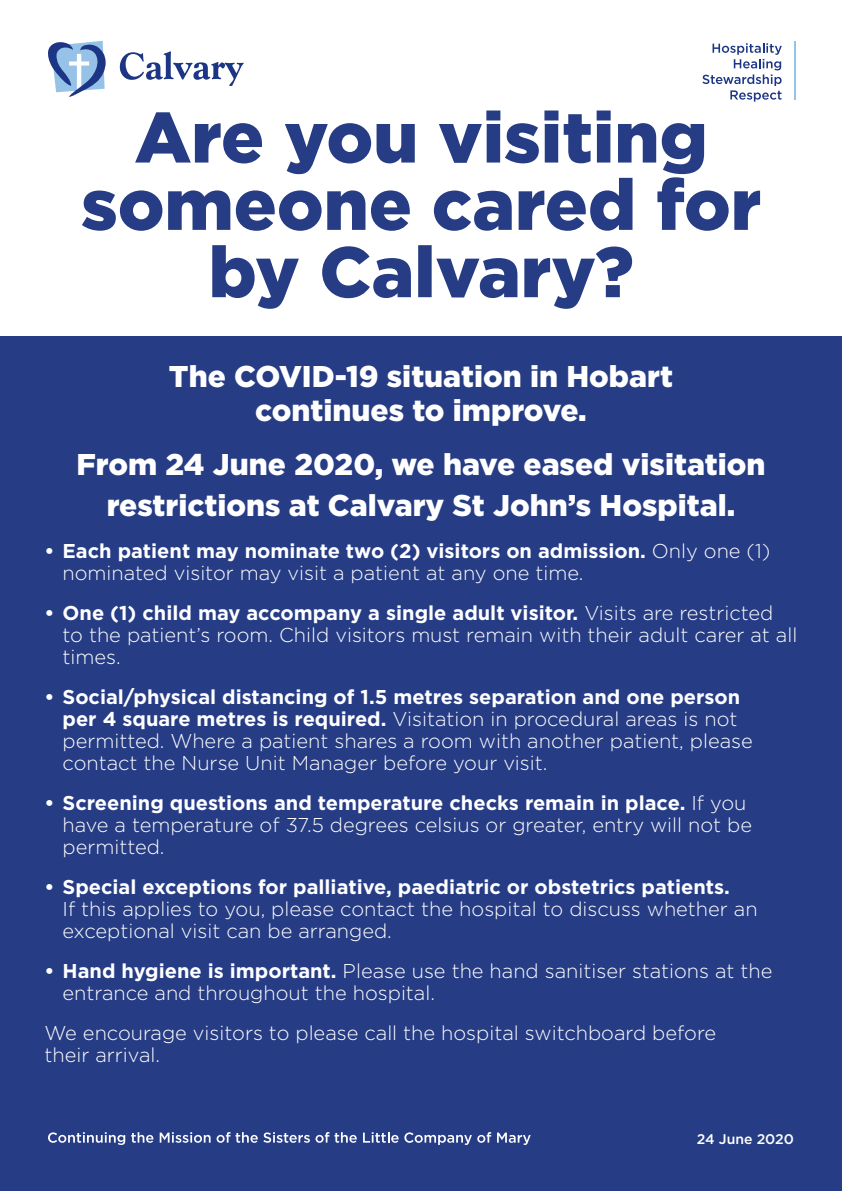
<style>
.page{position:relative;width:842px;height:1191px;background:#fff}
.page>*{position:absolute;margin:0;border:0;box-sizing:border-box;transform-origin:0 0}
.t1{font:900 30px/34px "Gotham";color:#fff;text-align:center}
.t2{font:300 20px/22px "Gotham";color:#fff}
.t3{font:500 14px "Gotham";color:#fff}
.s1{font-weight:700}
</style>
<div class="page">
<div style="left:0;top:336px;width:842px;height:855px;background:#263c85"></div>
<svg style="left:48px;top:40px;width:58px;height:57px"></svg>
<svg style="left:120px;top:51px;width:124px;height:35px"></svg>
<svg style="left:48px;top:1132px;width:77px;height:13px"></svg>
<svg style="left:131px;top:1132px;width:22px;height:10px"></svg>
<svg style="left:160px;top:1132px;width:51px;height:10px"></svg>
<svg style="left:217px;top:1132px;width:140px;height:10px"></svg>
<svg style="left:363px;top:1132px;width:128px;height:13px"></svg>
<svg style="left:497px;top:1132px;width:34px;height:13px"></svg>
<svg style="left:702px;top:43px;width:80px;height:59px"></svg>
<hr style="left:794px;top:41px;width:2px;height:58px;background:#96c2e8">
<svg style="left:212px;top:245px;width:420px;height:64px"></svg>
<svg style="left:82px;top:110px;width:678px;height:121px"></svg>
<p class="t1" style="left:169px;top:359px;width:505px">The COVID-19 situation in Hobart continues to improve.</p>
<p class="t1" style="left:76px;top:443px;width:690px;line-height:41.2px">From 24 June 2020, we have eased visitation restrictions at Calvary St John’s Hospital.</p>
<p class="t2" style="left:63px;top:539px;width:709px;text-indent:-18px"><span class="s1">• Each patient may nominate two (2) visitors on admission.</span> Only one (1) nominated visitor may visit a patient at any one time.</p>
<p class="t2" style="left:63px;top:601px;width:736px;text-indent:-18px"><span class="s1">• One (1) child may accompany a single adult visitor.</span> Visits are restricted to the patient’s room. Child visitors must remain with their adult carer at all times.</p>
<p class="t2" style="left:63px;top:685px;width:692px;text-indent:-18px"><span class="s1">• Social/physical distancing of 1.5 metres separation and one person per 4 square metres is required.</span> Visitation in procedural areas is not permitted. Where a patient shares a room with another patient, please contact the Nurse Unit Manager before your visit.</p>
<p class="t2" style="left:63px;top:791px;width:691px;text-indent:-18px"><span class="s1">• Screening questions and temperature checks remain in place.</span> If you have a temperature of 37.5 degrees celsius or greater, entry will not be permitted.</p>
<p class="t2" style="left:63px;top:875px;width:697px;text-indent:-18px"><span class="s1">• Special exceptions for palliative, paediatric or obstetrics patients.<br></span>If this applies to you, please contact the hospital to discuss whether an exceptional visit can be arranged.</p>
<p class="t2" style="left:63px;top:959px;width:711px;text-indent:-18px"><span class="s1">• Hand hygiene is important.</span> Please use the hand sanitiser stations at the entrance and throughout the hospital.</p>
<p class="t2" style="left:45px;top:1021px;width:673px">We encourage visitors to please call the hospital switchboard before their arrival.</p>
<p class="t3" style="left:697px;top:1129px;width:99px">24 June 2020</p>
</div>
